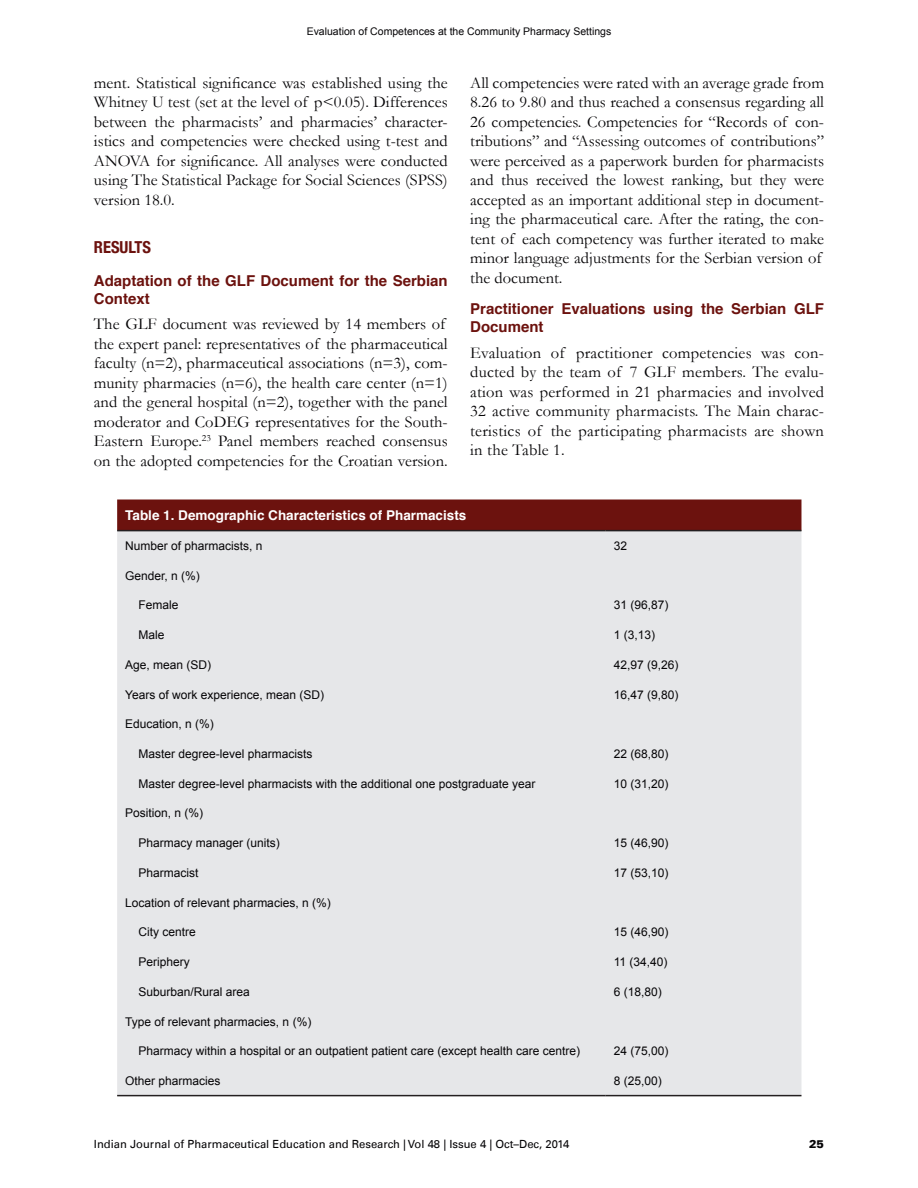
<style>
.page{position:relative;width:918px;height:1188px;background:#fff}
.page>*{position:absolute;margin:0;border:0;box-sizing:border-box;transform-origin:0 0}
.Body_Text{font:16.5px/19.5px "Garamond";color:#050406;text-align:justify}
.t1{font:700 condensed 16.5px "Helvetica Neue";color:#6c120e}
.t2{font:700 15px/18px "Helvetica";color:#6c120e}
.Table_Caption{font:700 13.5px "Helvetica";color:#fff}
.Tb_Txt{font:12px "Arial";color:#050406}
.t3{font:11.25px "Univers LT";color:#050406}
.t4{font:900 11.25px "Univers LT";color:#050406}
.t5{font:10.5px "Arial";color:#050406}
</style>
<div class="page">
<div style="left:117px;top:500px;width:684px;height:30px;background:#6c120e"></div>
<div style="left:117px;top:531px;width:684px;height:564px;background:#e6e7e9"></div>
<hr style="left:117px;top:530px;width:489px;height:1px;background:#231f20">
<hr style="left:606px;top:530px;width:195px;height:1px;background:#231f20">
<hr style="left:117px;top:1095px;width:489px;height:1px;background:#231f20">
<hr style="left:606px;top:1095px;width:195px;height:1px;background:#231f20">
<p class="t5" style="left:307px;top:24px;width:306px">Evaluation of Competences at the Community Pharmacy Settings</p>
<p class="Body_Text" style="left:94px;top:72px;width:355px">ment. Statistical significance was established using the Whitney U test (set at the level of p&lt;0.05). Differences between the pharmacists’ and pharmacies’ character&shy;istics and competencies were checked using t-test and ANOVA for significance. All analyses were conducted using The Statistical Package for Social Sciences (SPSS) version 18.0.</p>
<h1 class="t1" style="left:94px;top:237px;width:59px">RESULTS</h1>
<h2 class="t2" style="left:94px;top:272px;width:355px">Adaptation of the GLF Document for the Serbian<br>Context</h2>
<p class="Body_Text" style="left:94px;top:314px;width:355px;text-align:left">The GLF document was reviewed by 14 members of the expert panel: representatives of the pharmaceutical faculty (n=2), pharmaceutical associations (n=3), com&shy;munity pharmacies (n=6), the health care center (n=1) and the general hospital (n=2), together with the panel moderator and CoDEG representatives for the South-Eastern Europe.<sup>23</sup> Panel members reached consensus on the adopted competencies for the Croatian version.</p>
<p class="Body_Text" style="left:470px;top:72px;width:355px;text-align:left">All competencies were rated with an average grade from 8.26 to 9.80 and thus reached a consensus regarding all 26 competencies. Competencies for “Records of con&shy;tributions” and “Assessing outcomes of contributions” were perceived as a paperwork burden for pharmacists and thus received the lowest ranking, but they were accepted as an important additional step in document&shy;ing the pharmaceutical care. After the rating, the con&shy;tent of each competency was further iterated to make minor language adjustments for the Serbian version of the document.</p>
<h2 class="t2" style="left:470px;top:300px;width:355px">Practitioner Evaluations using the Serbian GLF<br>Document</h2>
<p class="Body_Text" style="left:470px;top:342px;width:355px">Evaluation of practitioner competencies was con&shy;ducted by the team of 7 GLF members. The evalu&shy;ation was performed in 21 pharmacies and involved 32 active community pharmacists. The Main charac&shy;teristics of the participating pharmacists are shown in the Table 1.</p>
<p class="Table_Caption" style="left:125px;top:504px;width:343px">Table 1. Demographic Characteristics of Pharmacists</p>
<p class="Tb_Txt" style="left:125px;top:538px;width:139px">Number of pharmacists, n</p>
<p class="Tb_Txt" style="left:614px;top:538px;width:15px">32</p>
<p class="Tb_Txt" style="left:125px;top:568px;width:76px">Gender, n (%)</p>
<p class="Tb_Txt" style="left:139px;top:597px;width:42px">Female</p>
<p class="Tb_Txt" style="left:614px;top:597px;width:56px">31 (96,87)</p>
<p class="Tb_Txt" style="left:139px;top:627px;width:28px">Male</p>
<p class="Tb_Txt" style="left:614px;top:627px;width:43px">1 (3,13)</p>
<p class="Tb_Txt" style="left:125px;top:657px;width:88px">Age, mean (SD)</p>
<p class="Tb_Txt" style="left:614px;top:657px;width:66px">42,97 (9,26)</p>
<p class="Tb_Txt" style="left:125px;top:686px;width:200px">Years of work experience, mean (SD)</p>
<p class="Tb_Txt" style="left:614px;top:686px;width:66px">16,47 (9,80)</p>
<p class="Tb_Txt" style="left:125px;top:716px;width:90px">Education, n (%)</p>
<p class="Tb_Txt" style="left:139px;top:746px;width:176px">Master degree-level pharmacists</p>
<p class="Tb_Txt" style="left:614px;top:746px;width:56px">22 (68,80)</p>
<p class="Tb_Txt" style="left:139px;top:776px;width:398px">Master degree-level pharmacists with the additional one postgraduate year</p>
<p class="Tb_Txt" style="left:614px;top:776px;width:56px">10 (31,20)</p>
<p class="Tb_Txt" style="left:125px;top:805px;width:80px">Position, n (%)</p>
<p class="Tb_Txt" style="left:139px;top:835px;width:143px">Pharmacy manager (units)</p>
<p class="Tb_Txt" style="left:614px;top:835px;width:56px">15 (46,90)</p>
<p class="Tb_Txt" style="left:139px;top:865px;width:62px">Pharmacist</p>
<p class="Tb_Txt" style="left:614px;top:865px;width:56px">17 (53,10)</p>
<p class="Tb_Txt" style="left:125px;top:895px;width:207px">Location of relevant pharmacies, n (%)</p>
<p class="Tb_Txt" style="left:139px;top:924px;width:59px">City centre</p>
<p class="Tb_Txt" style="left:614px;top:924px;width:56px">15 (46,90)</p>
<p class="Tb_Txt" style="left:139px;top:954px;width:53px">Periphery</p>
<p class="Tb_Txt" style="left:614px;top:954px;width:55px">11 (34,40)</p>
<p class="Tb_Txt" style="left:139px;top:984px;width:113px">Suburban/Rural area</p>
<p class="Tb_Txt" style="left:614px;top:984px;width:50px">6 (18,80)</p>
<p class="Tb_Txt" style="left:125px;top:1014px;width:188px">Type of relevant pharmacies, n (%)</p>
<p class="Tb_Txt" style="left:139px;top:1043px;width:443px">Pharmacy within a hospital or an outpatient patient care (except health care centre)</p>
<p class="Tb_Txt" style="left:614px;top:1043px;width:56px">24 (75,00)</p>
<p class="Tb_Txt" style="left:125px;top:1073px;width:97px">Other pharmacies</p>
<p class="Tb_Txt" style="left:614px;top:1073px;width:50px">8 (25,00)</p>
<p class="t3" style="left:94px;top:1137px;width:477px">Indian Journal of Pharmaceutical Education and Research | Vol 48 | Issue 4 | Oct–Dec, 2014</p>
<p class="t4" style="left:809px;top:1137px;width:17px">25</p>
</div>
